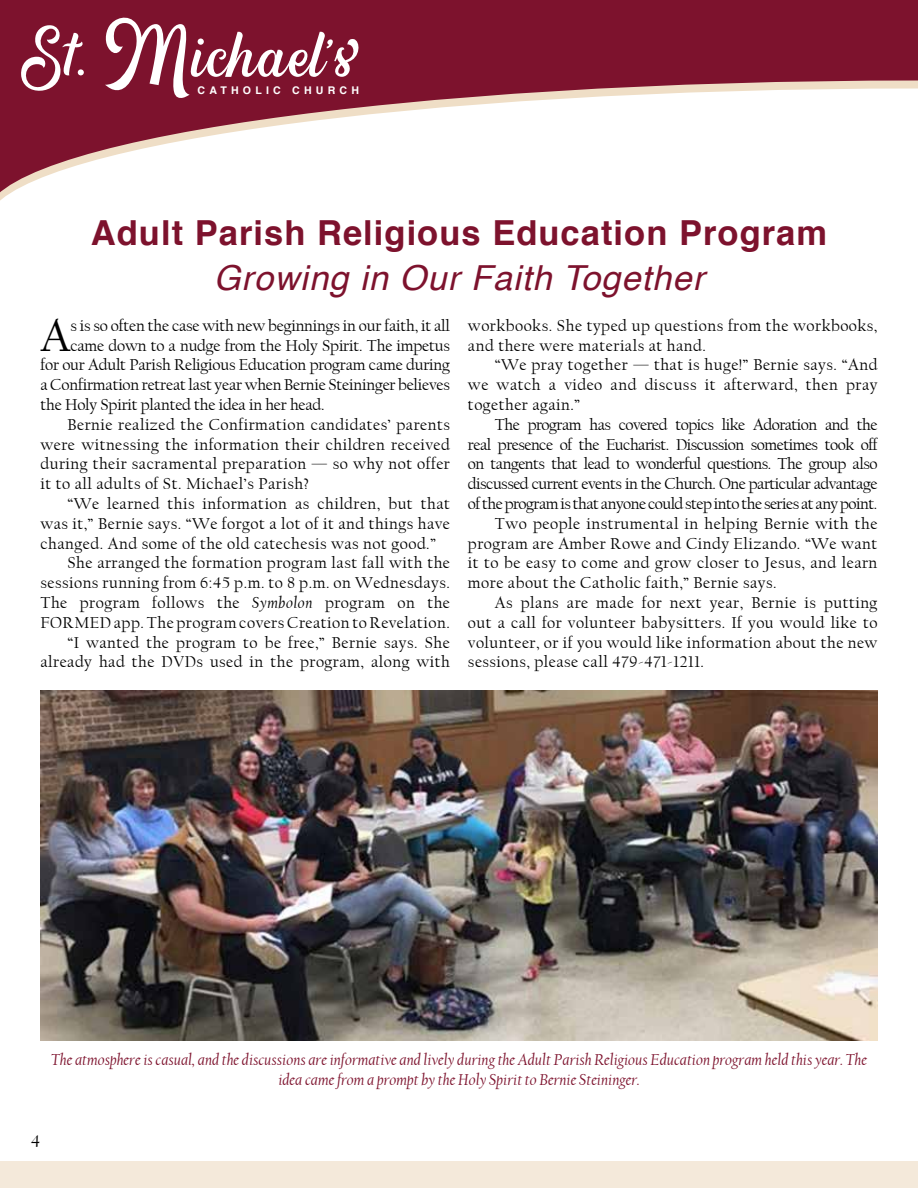
<style>
.page{position:relative;width:918px;height:1188px;background:#fff}
.page>*{position:absolute;margin:0;border:0;box-sizing:border-box;transform-origin:0 0}
.t1{font:75.75px "Hipsterious";color:#fff}
.t2{font:46.35px "Californian FB";color:#000}
.t3{font:700 34.5px "Helvetica";letter-spacing:.03em;color:#7d122d}
.t4{font:italic 34.5px "Helvetica";letter-spacing:.03em;color:#7d122d}
.t5{font:18px "Californian FB";color:#000}
.t6{font:16.5px/19.8px "Californian FB";letter-spacing:.03em;color:#000}
.t7{font:16.5px "Californian FB";letter-spacing:-.03em;color:#000}
.t8{font:16.5px "Californian FB";letter-spacing:-.01em;color:#000}
.t9{font:italic 16.5px/19.8px "Californian FB";color:#7d122d;text-align:center}
.t10{font:700 10.5px "Helvetica";letter-spacing:.4em;color:#fff}
.s1{font-size:71.55px}
.s2{font-size:91.8px}
.s3{font-style:italic}
</style>
<div class="page">
<div style="left:0;top:0;width:918px;height:80px;background:#7d122d"></div>
<svg style="left:0;top:80px;width:918px;height:121px"></svg>
<div style="left:0;top:1161px;width:918px;height:27px;background:#f4e9da"></div>
<img style="left:40px;top:691px;width:837px;height:349px">
<h1 class="t1" style="left:21px;top:8px;width:339px"><span class="s1">St.</span> <span class="s2">M</span>ichael’s</h1>
<p class="t10" style="left:197px;top:82px;width:163px">CATHOLIC CHURCH</p>
<h3 class="t3" style="left:91px;top:205px;width:738px">Adult Parish Religious Education Program</h3>
<h3 class="t4" style="left:214px;top:251px;width:492px">Growing in Our Faith Together</h3>
<h2 class="t2" style="left:40px;top:310px;width:32px">A</h2>
<p class="t8" style="left:70px;top:316px;width:381px">s is so often the case with new beginnings in our faith, it all</p>
<p class="t8" style="left:70px;top:336px;width:381px">came down to a nudge from the Holy Spirit. The impetus</p>
<p class="t8" style="left:40px;top:356px;width:411px">for our Adult Parish Religious Education program came during</p>
<p class="t8" style="left:40px;top:376px;width:411px">a Confirmation retreat last year when Bernie Steininger believes</p>
<p class="t8" style="left:40px;top:395px;width:286px">the Holy Spirit planted the idea in her head.</p>
<p class="t6" style="left:67px;top:415px;width:384px">Bernie realized the Confirmation candidates’ parents</p>
<p class="t6" style="left:40px;top:435px;width:411px">were witnessing the information their children received</p>
<p class="t6" style="left:40px;top:454px;width:411px">during their sacramental preparation — so why not offer</p>
<p class="t6" style="left:40px;top:474px;width:270px">it to all adults of St. Michael’s Parish?</p>
<p class="t6" style="left:67px;top:494px;width:384px">“We learned this information as children, but that</p>
<p class="t6" style="left:40px;top:514px;width:411px">was it,” Bernie says. “We forgot a lot of it and things have</p>
<p class="t6" style="left:40px;top:534px;width:397px">changed. And some of the old catechesis was not good.”</p>
<p class="t6" style="left:67px;top:553px;width:384px">She arranged the formation program last fall with the</p>
<p class="t6" style="left:40px;top:573px;width:411px">sessions running from 6:45 p.m. to 8 p.m. on Wednesdays.</p>
<p class="t6" style="left:40px;top:593px;width:411px">The program follows the <span class="s3">Symbolon</span> program on the</p>
<p class="t6" style="left:40px;top:613px;width:411px">FORMED app. The program covers Creation to Revelation.</p>
<p class="t6" style="left:67px;top:633px;width:384px">“I wanted the program to be free,” Bernie says. She</p>
<p class="t6" style="left:40px;top:652px;width:411px">already had the DVDs used in the program, along with</p>
<p class="t6" style="left:468px;top:316px;width:411px">workbooks. She typed up questions from the workbooks, and there were materials at hand.</p>
<p class="t6" style="left:468px;top:355px;width:411px;text-align:justify;text-indent:27px">“We pray together — that is huge!” Bernie says. “And we watch a video and discuss it afterward, then pray together again.”</p>
<p class="t7" style="left:495px;top:415px;width:384px">The program has covered topics like Adoration and the</p>
<p class="t7" style="left:468px;top:435px;width:411px">real presence of the Eucharist. Discussion sometimes took off</p>
<p class="t7" style="left:468px;top:455px;width:411px">on tangents that lead to wonderful questions. The group also</p>
<p class="t7" style="left:468px;top:475px;width:411px">discussed current events in the Church. One particular advantage</p>
<p class="t7" style="left:468px;top:494px;width:411px">of the program is that anyone could step into the series at any point.</p>
<p class="t6" style="left:495px;top:514px;width:384px">Two people instrumental in helping Bernie with the</p>
<p class="t6" style="left:468px;top:534px;width:411px">program are Amber Rowe and Cindy Elizando. “We want</p>
<p class="t6" style="left:468px;top:553px;width:411px">it to be easy to come and grow closer to Jesus, and learn</p>
<p class="t6" style="left:468px;top:573px;width:310px">more about the Catholic faith,” Bernie says.</p>
<p class="t6" style="left:495px;top:593px;width:384px">As plans are made for next year, Bernie is putting</p>
<p class="t6" style="left:468px;top:613px;width:411px">out a call for volunteer babysitters. If you would like to</p>
<p class="t6" style="left:468px;top:633px;width:411px">volunteer, or if you would like information about the new</p>
<p class="t6" style="left:468px;top:652px;width:237px">sessions, please call 479-471-1211.</p>
<p class="t9" style="left:51px;top:1050px;width:817px">The atmosphere is casual, and the discussions are informative and lively during the Adult Parish Religious Education program held this year. The idea came from a prompt by the Holy Spirit to Bernie Steininger.</p>
<p class="t5" style="left:31px;top:1132px;width:11px">4</p>
</div>
